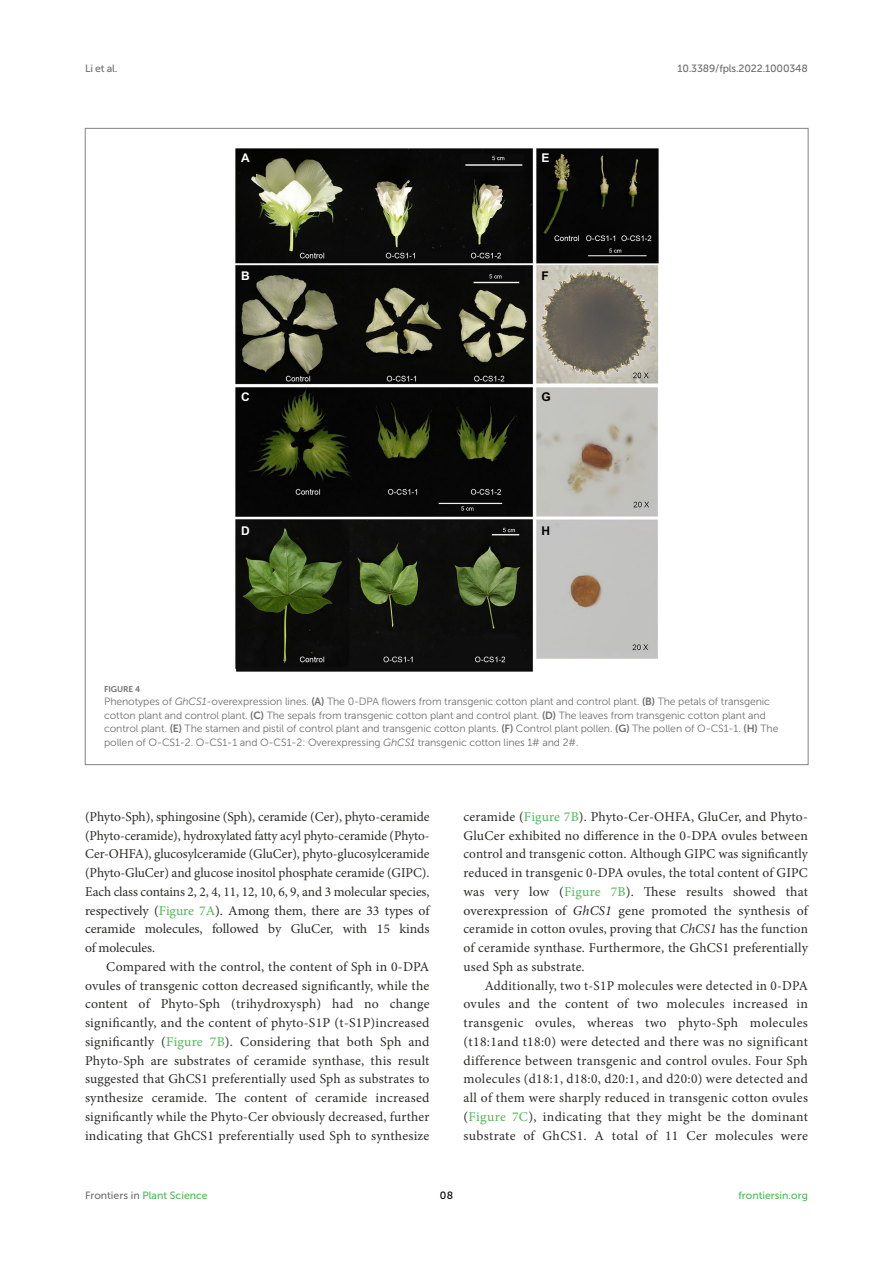
<style>
.page{position:relative;width:893px;height:1263px;background:#fff}
.page>*{position:absolute;margin:0;border:0;box-sizing:border-box;transform-origin:0 0}
.TEXT{font:13.5px/18.8px "Minion Pro";letter-spacing:.015em;color:#2b2b2a;text-align:justify}
.TEXT_FLUSH{font:13.5px/18.8px "Minion Pro";letter-spacing:-.005em;color:#2b2b2a;text-align:justify}
.t1{font:700 12px "Arial";color:#fff}
.t2{font:700 12px "Arial";color:#000}
.FIG_LEG{font:10.5px/13.5px "Museo Sans 300";letter-spacing:-.01em;color:#706f70}
.t3{font:10.5px "Museo Sans 500";color:#4eb855}
.t4{font:10.5px "Museo Sans 500";letter-spacing:-.015em;color:#706f70}
.t5{font:10.5px "Museo Sans 500";color:#000}
.FIG_HD{font:8.25px "Museo Sans 700";letter-spacing:-.01em;color:#706f70}
.s1{font-style:italic}
.s2{font-family:"Museo Sans 700"}
.s3{color:#4eb855}
.s4{color:#706f70}
</style>
<div class="page">
<img style="left:235px;top:148px;width:424px;height:524px">
<p class="t4" style="left:85px;top:63px;width:34px">Li et al.</p>
<p class="t4" style="left:677px;top:63px;width:132px">10.3389/fpls.2022.1000348</p>
<p class="t1" style="left:241px;top:149px;width:10px">A</p>
<p class="t1" style="left:541px;top:149px;width:10px">E</p>
<p class="t1" style="left:241px;top:267px;width:10px">B</p>
<p class="t2" style="left:541px;top:267px;width:9px">F</p>
<p class="t1" style="left:241px;top:389px;width:10px">C</p>
<p class="t2" style="left:541px;top:389px;width:11px">G</p>
<p class="t1" style="left:241px;top:522px;width:10px">D</p>
<p class="t2" style="left:541px;top:522px;width:10px">H</p>
<p class="FIG_HD" style="left:104px;top:684px;width:37px">FIGURE 4</p>
<p class="FIG_LEG" style="left:104px;top:695px;width:676px">Phenotypes of <span class="s1">GhCS1</span>-overexpression lines. <span class="s2">(A)</span> The 0-DPA flowers from transgenic cotton plant and control plant. <span class="s2">(B)</span> The petals of transgenic cotton plant and control plant. <span class="s2">(C)</span> The sepals from transgenic cotton plant and control plant. <span class="s2">(D)</span> The leaves from transgenic cotton plant and control plant. <span class="s2">(E)</span> The stamen and pistil of control plant and transgenic cotton plants. <span class="s2">(F)</span> Control plant pollen. <span class="s2">(G)</span> The pollen of O-CS1-1. <span class="s2">(H)</span> The pollen of O-CS1-2. O-CS1-1 and O-CS1-2: Overexpressing <span class="s1">GhCS1</span> transgenic cotton lines 1# and 2#.</p>
<p class="TEXT_FLUSH" style="left:85px;top:807px;width:346px">(Phyto-Sph), sphingosine (Sph), ceramide (Cer), phyto-ceramide (Phyto-ceramide), hydroxylated fatty acyl phyto-ceramide (Phyto-Cer-OHFA), glucosylceramide (GluCer), phyto-glucosylceramide (Phyto-GluCer) and glucose inositol phosphate ceramide (GIPC).<br>Each class contains 2, 2, 4, 11, 12, 10, 6, 9, and 3 molecular species, respectively (<span class="s3">Figure 7A</span>). Among them, there are 33 types of ceramide molecules, followed by GluCer, with 15 kinds of molecules.</p>
<p class="TEXT" style="left:85px;top:957px;width:346px;text-indent:21px">Compared with the control, the content of Sph in 0-DPA ovules of transgenic cotton decreased significantly, while the content of Phyto-Sph (trihydroxysph) had no change significantly, and the content of phyto-S1P (t-S1P)increased significantly (<span class="s3">Figure 7B</span>). Considering that both Sph and Phyto-Sph are substrates of ceramide synthase, this result suggested that GhCS1 preferentially used Sph as substrates to synthesize ceramide. The content of ceramide increased significantly while the Phyto-Cer obviously decreased, further indicating that GhCS1 preferentially used Sph to synthesize</p>
<p class="TEXT" style="left:463px;top:807px;width:346px">ceramide (<span class="s3">Figure 7B</span>). Phyto-Cer-OHFA, GluCer, and Phyto-GluCer exhibited no difference in the 0-DPA ovules between control and transgenic cotton. Although GIPC was significantly reduced in transgenic 0-DPA ovules, the total content of GIPC was very low (<span class="s3">Figure 7B</span>). These results showed that overexpression of <span class="s1">GhCS1</span> gene promoted the synthesis of ceramide in cotton ovules, proving that <span class="s1">ChCS1</span> has the function of ceramide synthase. Furthermore, the GhCS1 preferentially used Sph as substrate.</p>
<p class="TEXT" style="left:463px;top:976px;width:346px;text-indent:21px">Additionally, two t-S1P molecules were detected in 0-DPA ovules and the content of two molecules increased in transgenic ovules, whereas two phyto-Sph molecules (t18:1and t18:0) were detected and there was no significant difference between transgenic and control ovules. Four Sph molecules (d18:1, d18:0, d20:1, and d20:0) were detected and all of them were sharply reduced in transgenic cotton ovules (<span class="s3">Figure 7C</span>), indicating that they might be the dominant substrate of GhCS1. A total of 11 Cer molecules were</p>
<p class="t3" style="left:85px;top:1190px;width:124px"><span class="s4">Frontiers in</span> Plant Science</p>
<p class="t5" style="left:440px;top:1190px;width:15px">08</p>
<p class="t3" style="left:738px;top:1190px;width:71px">frontiersin.org</p>
</div>
